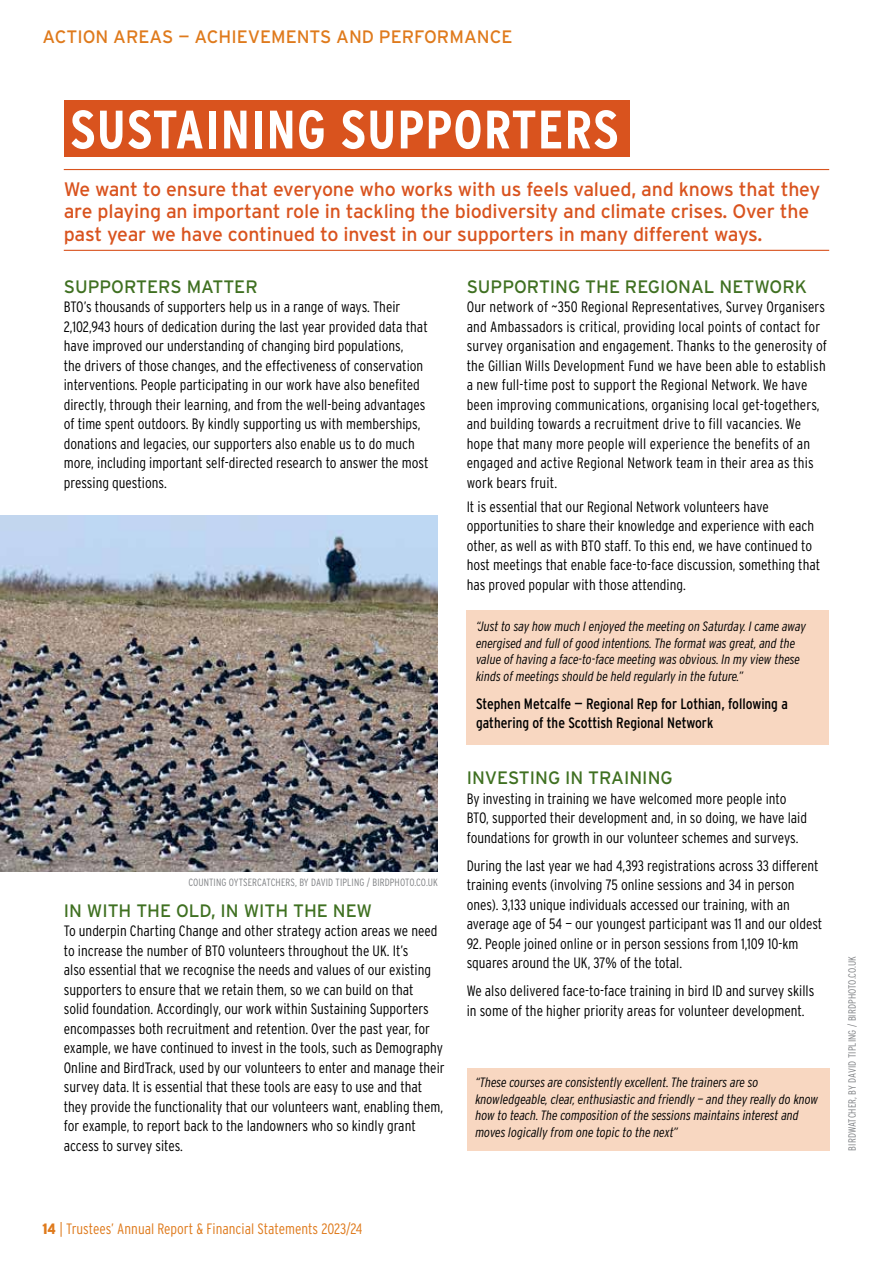
<style>
.page{position:relative;width:893px;height:1263px;background:#fff}
.page>*{position:absolute;margin:0;border:0;box-sizing:border-box;transform-origin:0 0}
.t1{font:700 54px "Interstate Condensed";letter-spacing:.02em;color:#fff}
.t2{font:19.5px/22.5px "Interstate";letter-spacing:-.01em;color:#d9531e}
.t3{font:18px "Interstate";color:#3f7021}
.t4{font:18px "Interstate";color:#df7a1c}
.t5{font:300 15px/19.5px "Interstate Condensed";color:#000}
.t6{font:15px/19.5px "Interstate Condensed";color:#000}
.t7{font:300 15px "Interstate Condensed";color:#df7a1c}
.t8{font:italic 300 13.5px/16.5px "Interstate Condensed";color:#000}
.t9{font:300 10.5px "Interstate Condensed";letter-spacing:.01em;color:#808285}
.s1{font-weight:900}
</style>
<div class="page">
<div style="left:64px;top:100px;width:565px;height:57px;background:#d9531e"></div>
<hr style="left:64px;top:169px;width:765px;height:1px;background:#d9531e">
<hr style="left:64px;top:250px;width:765px;height:1px;background:#d9531e">
<div style="left:467px;top:610px;width:362px;height:134px;background:#f8d7c1"></div>
<div style="left:467px;top:1068px;width:362px;height:83px;background:#f8d7c1"></div>
<img style="left:0;top:515px;width:438px;height:357px">
<p class="t4" style="left:43px;top:26px;width:471px">ACTION AREAS — ACHIEVEMENTS AND PERFORMANCE</p>
<h1 class="t1" style="left:70px;top:99px;width:550px">SUSTAINING SUPPORTERS</h1>
<p class="t2" style="left:64px;top:177px;width:758px">We want to ensure that everyone who works with us feels valued, and knows that they are playing an important role in tackling the biodiversity and climate crises. Over the past year we have continued to invest in our supporters in many different ways.</p>
<p class="t3" style="left:64px;top:276px;width:196px">SUPPORTERS MATTER</p>
<p class="t5" style="left:64px;top:297px;width:366px">BTO’s thousands of supporters help us in a range of ways. Their 2,102,943 hours of dedication during the last year provided data that have improved our understanding of changing bird populations,<br>the drivers of those changes, and the effectiveness of conservation interventions. People participating in our work have also benefited directly, through their learning, and from the well-being advantages of time spent outdoors. By kindly supporting us with memberships, donations and legacies, our supporters also enable us to do much more, including important self-directed research to answer the most pressing questions.</p>
<p class="t9" style="left:188px;top:876px;width:251px">COUNTING OYTSERCATCHERS, BY DAVID TIPLING / BIRDPHOTO.CO.UK</p>
<p class="t3" style="left:64px;top:900px;width:310px">IN WITH THE OLD, IN WITH THE NEW</p>
<p class="t5" style="left:64px;top:921px;width:382px">To underpin Charting Change and other strategy action areas we need to increase the number of BTO volunteers throughout the UK. It’s<br>also essential that we recognise the needs and values of our existing supporters to ensure that we retain them, so we can build on that<br>solid foundation. Accordingly, our work within Sustaining Supporters encompasses both recruitment and retention. Over the past year, for example, we have continued to invest in the tools, such as Demography Online and BirdTrack, used by our volunteers to enter and manage their survey data. It is essential that these tools are easy to use and that they provide the functionality that our volunteers want, enabling them, for example, to report back to the landowners who so kindly grant access to survey sites.</p>
<p class="t3" style="left:467px;top:276px;width:342px">SUPPORTING THE REGIONAL NETWORK</p>
<p class="t5" style="left:467px;top:297px;width:362px">Our network of ~350 Regional Representatives, Survey Organisers and Ambassadors is critical, providing local points of contact for survey organisation and engagement. Thanks to the generosity of the Gillian Wills Development Fund we have been able to establish a new full-time post to support the Regional Network. We have been improving communications, organising local get-togethers, and building towards a recruitment drive to fill vacancies. We hope that many more people will experience the benefits of an engaged and active Regional Network team in their area as this work bears fruit.</p>
<p class="t5" style="left:467px;top:496px;width:355px">It is essential that our Regional Network volunteers have opportunities to share their knowledge and experience with each other, as well as with BTO staff. To this end, we have continued to host meetings that enable face-to-face discussion, something that has proved popular with those attending.</p>
<p class="t8" style="left:476px;top:618px;width:332px">“Just to say how much I enjoyed the meeting on Saturday. I came away energised and full of good intentions. The format was great, and the value of having a face-to-face meeting was obvious. In my view these kinds of meetings should be held regularly in the future.”</p>
<p class="t6" style="left:476px;top:694px;width:313px">Stephen Metcalfe — Regional Rep for Lothian, following a gathering of the Scottish Regional Network</p>
<p class="t3" style="left:467px;top:768px;width:208px">INVESTING IN TRAINING</p>
<p class="t5" style="left:467px;top:788px;width:342px">By investing in training we have welcomed more people into<br>BTO, supported their development and, in so doing, we have laid foundations for growth in our volunteer schemes and surveys.</p>
<p class="t5" style="left:467px;top:855px;width:357px">During the last year we had 4,393 registrations across 33 different training events (involving 75 online sessions and 34 in person ones). 3,133 unique individuals accessed our training, with an average age of 54 — our youngest participant was 11 and our oldest</p>
<p class="t5" style="left:467px;top:933px;width:333px">92. People joined online or in person sessions from 1,109 10-km squares around the UK, 37% of the total.</p>
<p class="t5" style="left:467px;top:981px;width:349px">We also delivered face-to-face training in bird ID and survey skills in some of the higher priority areas for volunteer development.</p>
<p class="t8" style="left:475px;top:1074px;width:344px">“These courses are consistently excellent. The trainers are so knowledgeable, clear, enthusiastic and friendly — and they really do know how to teach. The composition of the sessions maintains interest and moves logically from one topic to the next”</p>
<p class="t9" style="left:846px;top:1151px;width:196px;rotate:-90deg">BIRDWATCHER, BY DAVID TIPLING / BIRDPHOTO.CO.UK</p>
<p class="t7" style="left:43px;top:1220px;width:321px"><span class="s1">14</span> | Trustees’ Annual Report &amp; Financial Statements 2023/24</p>
</div>
